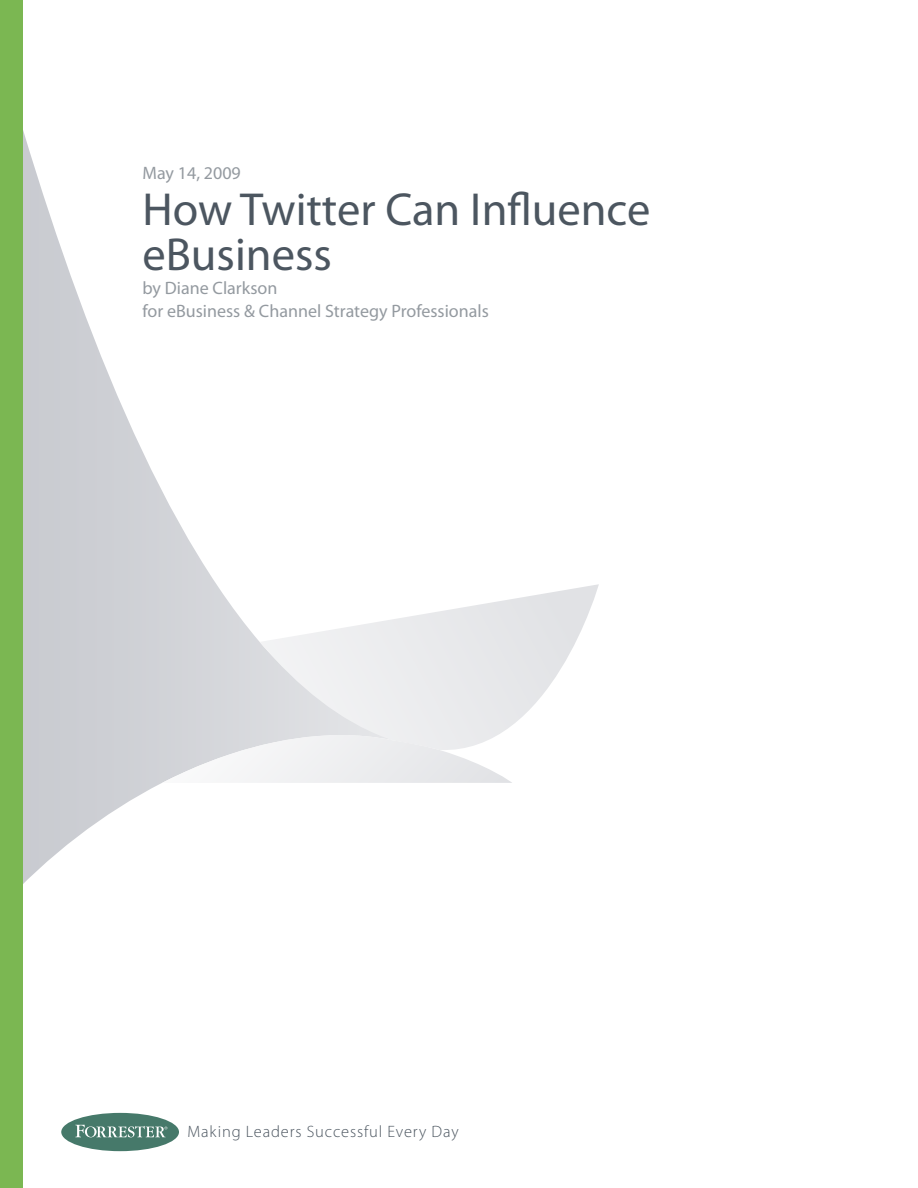
<style>
.page{position:relative;width:918px;height:1188px;background:#fff}
.page>*{position:absolute;margin:0;border:0;box-sizing:border-box;transform-origin:0 0}
.t1{font:46.5px/45px "Myriad Pro";color:#4c5660}
.t2{font:18px/22.5px "Myriad Pro";color:#949aa0}
.t3{font:300 16.5px "Myriad Pro";letter-spacing:.05em;color:#4c5660}
</style>
<div class="page">
<svg style="left:22px;top:50px;width:238px;height:858px"></svg>
<svg style="left:260px;top:584px;width:339px;height:151px"></svg>
<svg style="left:162px;top:735px;width:350px;height:48px"></svg>
<div style="left:0;top:0;width:22px;height:1188px;background:#7bb752"></div>
<div style="left:61px;top:1113px;width:118px;height:38px;background:#46796a;border-radius:50%"></div>
<svg style="left:75px;top:1125px;width:92px;height:12px"></svg>
<p class="t2" style="left:142px;top:162px;width:100px">May 14, 2009</p>
<h1 class="t1" style="left:142px;top:188px;width:509px">How Twitter Can Influence eBusiness</h1>
<p class="t2" style="left:142px;top:277px;width:348px">by Diane Clarkson<br>for eBusiness &amp; Channel Strategy Professionals</p>
<p class="t3" style="left:188px;top:1123px;width:273px">Making Leaders Successful Every Day</p>
</div>
